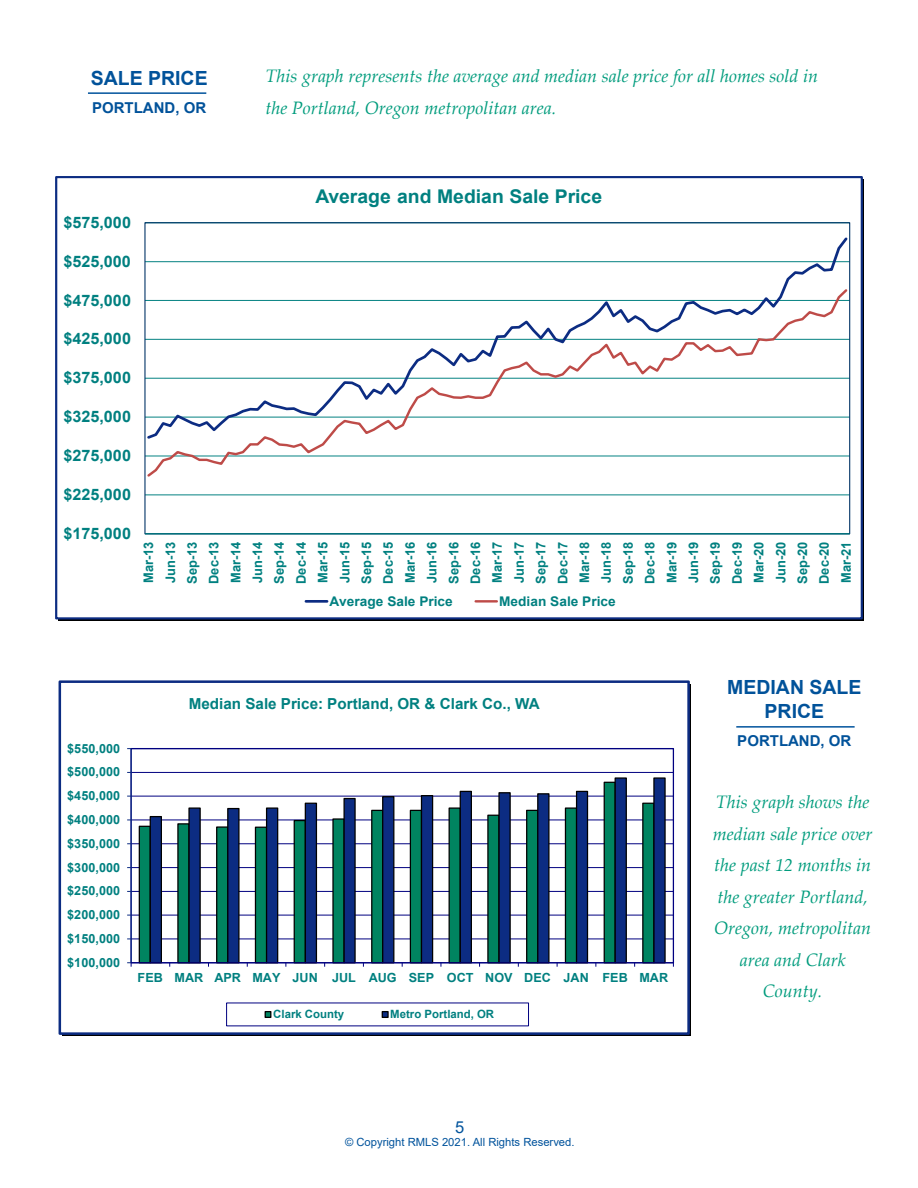
<style>
.page{position:relative;width:918px;height:1188px;background:#fff}
.page>*{position:absolute;margin:0;border:0;box-sizing:border-box;transform-origin:0 0}
.t1{font:700 19.5px/23.4px "Arial";color:#01529a;text-align:center}
.t2{font:700 18.9px "Arial";color:#008080}
.RMLS_Graph_Text{font:italic 18px/31.5px "Palatino Linotype";color:#009c7d}
.t3{font:16.5px "Arial";color:#01539c}
.t4{font:700 15.9px "Arial";color:#008080}
.t5{font:700 15.75px "Arial";color:#008080}
.t6{font:700 15.15px "Arial";color:#008080}
.Location{font:700 15px "Arial";color:#01529a}
.t7{font:700 13.35px "Arial";color:#008080}
.t8{font:700 13.2px/21.8px "Arial";color:#008080;text-align:justify}
.t9{font:700 12.6px "Arial";color:#008080}
.t10{font:700 11.4px "Arial";color:#008080}
.t11{font:11.25px "Arial";color:#01539c}
</style>
<div class="page">
<hr style="left:88px;top:92px;width:118px;height:2px;background:#01539c">
<hr style="left:145px;top:495px;width:705px;height:1px;background:#008080">
<hr style="left:145px;top:534px;width:705px;height:1px;background:#008080">
<svg style="left:145px;top:235px;width:705px;height:52px"></svg>
<svg style="left:145px;top:287px;width:705px;height:192px"></svg>
<hr style="left:306px;top:600px;width:21px;height:3px;background:#0c2c82">
<hr style="left:476px;top:600px;width:21px;height:3px;background:#be4b48">
<div style="left:55px;top:176px;width:808px;height:443px;border:2px solid #0c2c82"></div>
<hr style="left:131px;top:939px;width:542px;height:1px;background:#000080">
<hr style="left:131px;top:915px;width:542px;height:1px;background:#000080">
<hr style="left:131px;top:891px;width:542px;height:1px;background:#000080">
<hr style="left:131px;top:867px;width:542px;height:1px;background:#000080">
<hr style="left:131px;top:844px;width:542px;height:1px;background:#000080">
<hr style="left:131px;top:820px;width:542px;height:1px;background:#000080">
<hr style="left:131px;top:796px;width:542px;height:1px;background:#000080">
<hr style="left:131px;top:772px;width:542px;height:1px;background:#000080">
<svg style="left:138px;top:795px;width:11px;height:169px"></svg>
<svg style="left:149px;top:777px;width:517px;height:187px"></svg>
<hr style="left:131px;top:749px;width:1px;height:214px;background:#0c2c82">
<hr style="left:131px;top:962px;width:542px;height:1px;background:#000080">
<svg style="left:127px;top:962px;width:5px;height:5px"></svg>
<div style="left:265px;top:1011px;width:6px;height:7px;border:1px solid #000"></div>
<div style="left:382px;top:1011px;width:7px;height:7px;border:1px solid #000"></div>
<div style="left:59px;top:680px;width:631px;height:355px;border:3px solid #0c2c82"></div>
<hr style="left:736px;top:726px;width:119px;height:2px;background:#01539c">
<p class="t1" style="left:91px;top:67px;width:119px">SALE PRICE</p>
<p class="Location" style="left:92px;top:97px;width:116px">PORTLAND, OR</p>
<p class="t5" style="left:63px;top:211px;width:69px">$575,000</p>
<p class="t4" style="left:63px;top:250px;width:69px">$525,000</p>
<p class="t5" style="left:63px;top:289px;width:69px">$475,000</p>
<p class="t5" style="left:63px;top:328px;width:69px">$425,000</p>
<p class="t5" style="left:63px;top:367px;width:69px">$375,000</p>
<p class="t5" style="left:63px;top:406px;width:69px">$325,000</p>
<p class="t5" style="left:63px;top:444px;width:69px">$275,000</p>
<p class="t5" style="left:63px;top:483px;width:69px">$225,000</p>
<p class="RMLS_Graph_Text" style="left:266px;top:60px;width:554px">This graph represents the average and median sale price for all homes sold in the Portland, Oregon metropolitan area.</p>
<p class="t2" style="left:316px;top:183px;width:288px">Average and Median Sale Price</p>
<p class="t5" style="left:63px;top:522px;width:69px">$175,000</p>
<p class="t8" style="left:138px;top:584px;width:44px;rotate:-90deg">Mar-13<br>Jun-13<br>Sep-13<br>Dec-13<br>Mar-14<br>Jun-14<br>Sep-14<br>Dec-14<br>Mar-15<br>Jun-15<br>Sep-15<br>Dec-15<br>Mar-16<br>Jun-16<br>Sep-16<br>Dec-16<br>Mar-17<br>Jun-17<br>Sep-17<br>Dec-17<br>Mar-18<br>Jun-18<br>Sep-18<br>Dec-18<br>Mar-19<br>Jun-19<br>Sep-19<br>Dec-19<br>Mar-20<br>Jun-20<br>Sep-20<br>Dec-20<br>Mar-21</p>
<p class="t7" style="left:329px;top:592px;width:125px">Average Sale Price</p>
<p class="t7" style="left:499px;top:592px;width:118px">Median Sale Price</p>
<p class="t9" style="left:67px;top:739px;width:54px">$550,000</p>
<p class="t9" style="left:67px;top:763px;width:54px">$500,000</p>
<p class="t9" style="left:67px;top:787px;width:54px">$450,000</p>
<p class="t9" style="left:67px;top:811px;width:54px">$400,000</p>
<p class="t9" style="left:67px;top:834px;width:54px">$350,000</p>
<p class="t9" style="left:67px;top:858px;width:54px">$300,000</p>
<p class="t9" style="left:67px;top:882px;width:54px">$250,000</p>
<p class="t9" style="left:67px;top:906px;width:54px">$200,000</p>
<p class="t9" style="left:67px;top:930px;width:54px">$150,000</p>
<p class="t9" style="left:67px;top:953px;width:54px">$100,000</p>
<p class="t6" style="left:189px;top:693px;width:352px">Median Sale Price: Portland, OR &amp; Clark Co., WA</p>
<p class="t9" style="left:138px;top:968px;width:532px">FEB MAR APR MAY JUN JUL AUG SEP OCT NOV DEC JAN FEB MAR</p>
<p class="t10" style="left:273px;top:1006px;width:72px">Clark County</p>
<p class="t10" style="left:390px;top:1006px;width:105px">Metro Portland, OR</p>
<p class="t1" style="left:727px;top:676px;width:136px">MEDIAN SALE<br>PRICE</p>
<p class="Location" style="left:737px;top:730px;width:116px">PORTLAND, OR</p>
<p class="RMLS_Graph_Text" style="left:713px;top:786px;width:161px;text-align:center">This graph shows the median sale price over the past 12 months in the greater Portland,<br>Oregon, metropolitan area and Clark<br>County.</p>
<p class="t3" style="left:455px;top:1115px;width:11px">5</p>
<p class="t11" style="left:345px;top:1135px;width:231px">© Copyright RMLS 2021. All Rights Reserved.</p>
</div>
